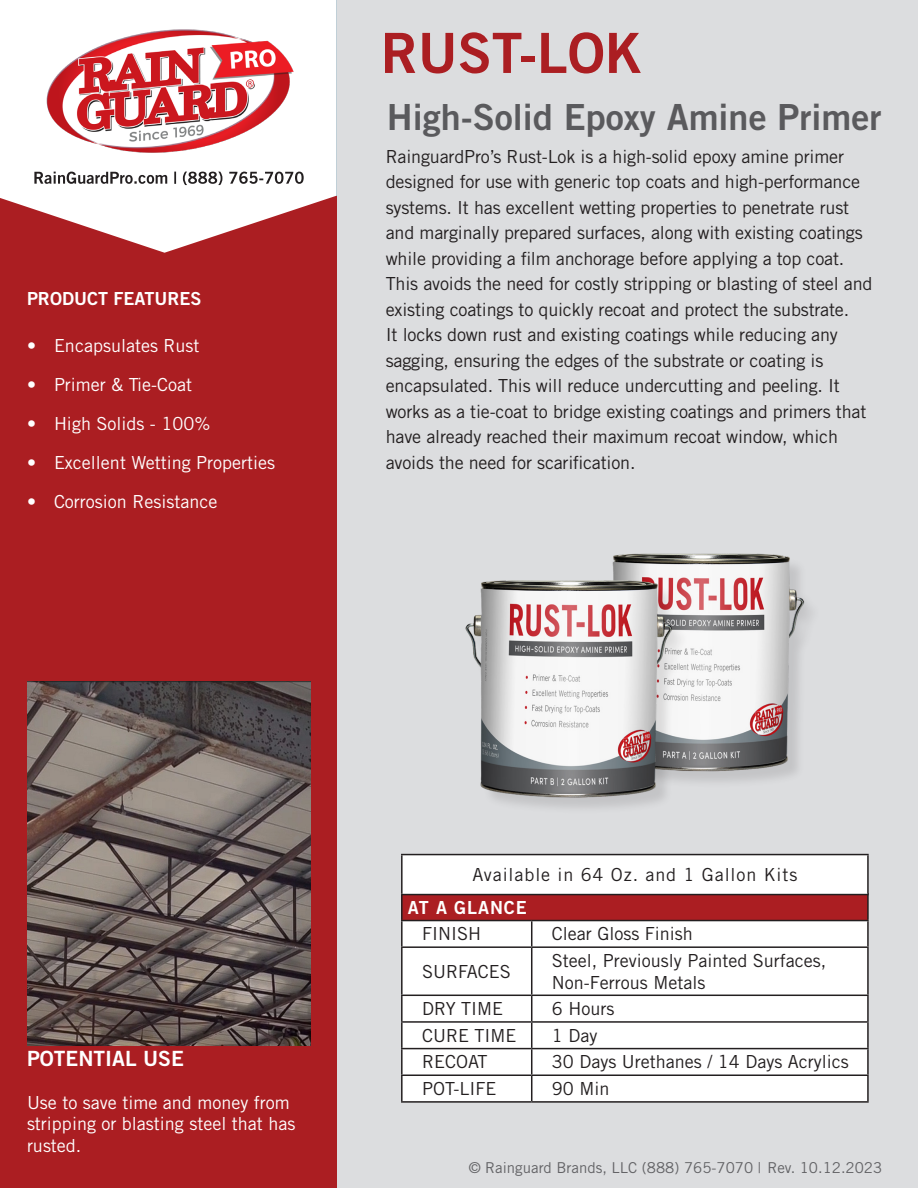
<style>
.page{position:relative;width:918px;height:1188px;background:#fff}
.page>*{position:absolute;margin:0;border:0;box-sizing:border-box;transform-origin:0 0}
.t1{font:55.5px "Trade Gothic LT Std Bd 2";color:#ab1e22}
.t2{font:36px "Trade Gothic LT Std Bd 2";color:#5a5a5d}
.Paragraph_Style_1{font:21px "Trade Gothic LT Std Bd 2";color:#fff}
.Paragraph_Style_1-2{font:18px/25.5px "Trade Gothic LT Std";letter-spacing:-.01em;color:#231f20}
.Paragraph_Style_1-3{font:18px/21.6px "Trade Gothic LT Std";color:#fff}
.Paragraph_Style_1-4{font:18px "Trade Gothic LT Std";letter-spacing:.05em;color:#231f20}
.t3{font:18px "Trade Gothic LT Std Bd 2";color:#fff}
.t4{font:18px "Trade Gothic LT Std Bd 2";letter-spacing:.05em;color:#fff}
.t5{font:15px "Trade Gothic LT Std";color:#636366}
</style>
<div class="page">
<div style="left:337px;top:0;width:581px;height:1188px;background:#dcdddf"></div>
<div style="left:0;top:197px;width:337px;height:991px;background:#ab1e22"></div>
<svg style="left:0;top:0;width:337px;height:253px"></svg>
<img style="left:44px;top:27px;width:250px;height:128px">
<svg style="left:34px;top:172px;width:270px;height:13px"></svg>
<img style="left:27px;top:682px;width:283px;height:363px">
<div style="left:402px;top:894px;width:466px;height:27px;background:#ab1e22"></div>
<div style="left:403px;top:921px;width:464px;height:180px;background:#fff"></div>
<hr style="left:401px;top:895px;width:2px;height:25px;background:#231f20">
<hr style="left:867px;top:895px;width:2px;height:25px;background:#231f20">
<hr style="left:401px;top:920px;width:131px;height:1px;background:#231f20">
<hr style="left:401px;top:921px;width:2px;height:25px;background:#231f20">
<hr style="left:532px;top:920px;width:337px;height:1px;background:#231f20">
<svg style="left:531px;top:921px;width:1px;height:25px"></svg>
<hr style="left:867px;top:921px;width:2px;height:25px;background:#231f20">
<hr style="left:401px;top:946px;width:131px;height:2px;background:#231f20">
<hr style="left:401px;top:948px;width:2px;height:47px;background:#231f20">
<hr style="left:532px;top:946px;width:337px;height:2px;background:#231f20">
<hr style="left:531px;top:948px;width:1px;height:47px;background:#231f20">
<hr style="left:867px;top:948px;width:2px;height:47px;background:#231f20">
<hr style="left:401px;top:995px;width:131px;height:1px;background:#231f20">
<hr style="left:401px;top:996px;width:2px;height:25px;background:#231f20">
<hr style="left:532px;top:995px;width:337px;height:1px;background:#231f20">
<hr style="left:867px;top:996px;width:2px;height:25px;background:#231f20">
<hr style="left:401px;top:1021px;width:131px;height:2px;background:#231f20">
<hr style="left:401px;top:1023px;width:2px;height:25px;background:#231f20">
<hr style="left:532px;top:1021px;width:337px;height:2px;background:#231f20">
<hr style="left:867px;top:1023px;width:2px;height:25px;background:#231f20">
<hr style="left:401px;top:1048px;width:131px;height:1px;background:#231f20">
<hr style="left:401px;top:1049px;width:2px;height:26px;background:#231f20">
<hr style="left:532px;top:1048px;width:337px;height:1px;background:#231f20">
<hr style="left:867px;top:1049px;width:2px;height:26px;background:#231f20">
<hr style="left:401px;top:1075px;width:131px;height:1px;background:#231f20">
<hr style="left:401px;top:1076px;width:2px;height:25px;background:#231f20">
<hr style="left:532px;top:1075px;width:337px;height:1px;background:#231f20">
<svg style="left:531px;top:996px;width:1px;height:105px"></svg>
<hr style="left:867px;top:1076px;width:2px;height:25px;background:#231f20">
<hr style="left:401px;top:1101px;width:131px;height:2px;background:#231f20">
<hr style="left:532px;top:1101px;width:337px;height:2px;background:#231f20">
<div style="left:402px;top:855px;width:466px;height:40px;background:#fff"></div>
<hr style="left:401px;top:854px;width:468px;height:1px;background:#231f20">
<hr style="left:401px;top:855px;width:2px;height:39px;background:#231f20">
<hr style="left:867px;top:855px;width:2px;height:39px;background:#231f20">
<hr style="left:401px;top:894px;width:468px;height:1px;background:#231f20">
<img style="left:717px;top:553px;width:94px;height:229px">
<img style="left:465px;top:553px;width:252px;height:255px">
<p class="t3" style="left:27px;top:287px;width:176px">PRODUCT FEATURES</p>
<p class="Paragraph_Style_1-3" style="left:27px;top:334px;width:174px">• Encapsulates Rust</p>
<p class="Paragraph_Style_1-3" style="left:27px;top:373px;width:167px">• Primer &amp; Tie-Coat</p>
<p class="Paragraph_Style_1-3" style="left:27px;top:412px;width:185px">• High Solids - 100%</p>
<p class="Paragraph_Style_1-3" style="left:27px;top:451px;width:250px">• Excellent Wetting Properties</p>
<p class="Paragraph_Style_1-3" style="left:27px;top:490px;width:192px">• Corrosion Resistance</p>
<p class="t1" style="left:381px;top:19px;width:263px">RUST-LOK</p>
<p class="t2" style="left:387px;top:95px;width:496px">High-Solid Epoxy Amine Primer</p>
<p class="Paragraph_Style_1-2" style="left:386px;top:143px;width:488px">RainguardPro’s Rust-Lok is a high-solid epoxy amine primer designed for use with generic top coats and high-performance systems. It has excellent wetting properties to penetrate rust and marginally prepared surfaces, along with existing coatings while providing a film anchorage before applying a top coat.<br>This avoids the need for costly stripping or blasting of steel and existing coatings to quickly recoat and protect the substrate.<br>It locks down rust and existing coatings while reducing any sagging, ensuring the edges of the substrate or coating is encapsulated. This will reduce undercutting and peeling. It works as a tie-coat to bridge existing coatings and primers that have already reached their maximum recoat window, which avoids the need for scarification.</p>
<p class="Paragraph_Style_1" style="left:27px;top:1045px;width:158px">POTENTIAL USE</p>
<p class="Paragraph_Style_1-3" style="left:27px;top:1091px;width:270px">Use to save time and money from stripping or blasting steel that has rusted.</p>
<p class="Paragraph_Style_1-4" style="left:472px;top:864px;width:327px">Available in 64 Oz. and 1 Gallon Kits</p>
<p class="t4" style="left:408px;top:896px;width:120px">AT A GLANCE</p>
<p class="Paragraph_Style_1-2" style="left:422px;top:921px;width:60px">FINISH</p>
<p class="Paragraph_Style_1-2" style="left:552px;top:921px;width:142px">Clear Gloss Finish</p>
<p class="Paragraph_Style_1-2" style="left:422px;top:958px;width:90px">SURFACES</p>
<p class="Paragraph_Style_1-2" style="left:552px;top:950px;width:276px;line-height:21.6px">Steel, Previously Painted Surfaces,<br>Non-Ferrous Metals</p>
<p class="Paragraph_Style_1-2" style="left:422px;top:996px;width:83px">DRY TIME</p>
<p class="Paragraph_Style_1-2" style="left:552px;top:996px;width:64px">6 Hours</p>
<p class="Paragraph_Style_1-2" style="left:422px;top:1022px;width:96px">CURE TIME</p>
<p class="Paragraph_Style_1-2" style="left:552px;top:1022px;width:47px">1 Day</p>
<p class="Paragraph_Style_1-2" style="left:422px;top:1049px;width:67px">RECOAT</p>
<p class="Paragraph_Style_1-2" style="left:552px;top:1049px;width:298px">30 Days Urethanes / 14 Days Acrylics</p>
<p class="Paragraph_Style_1-2" style="left:422px;top:1076px;width:76px">POT-LIFE</p>
<p class="Paragraph_Style_1-2" style="left:552px;top:1076px;width:59px">90 Min</p>
<p class="t5" style="left:469px;top:1159px;width:415px">© Rainguard Brands, LLC (888) 765-7070 | Rev. 10.12.2023</p>
</div>
